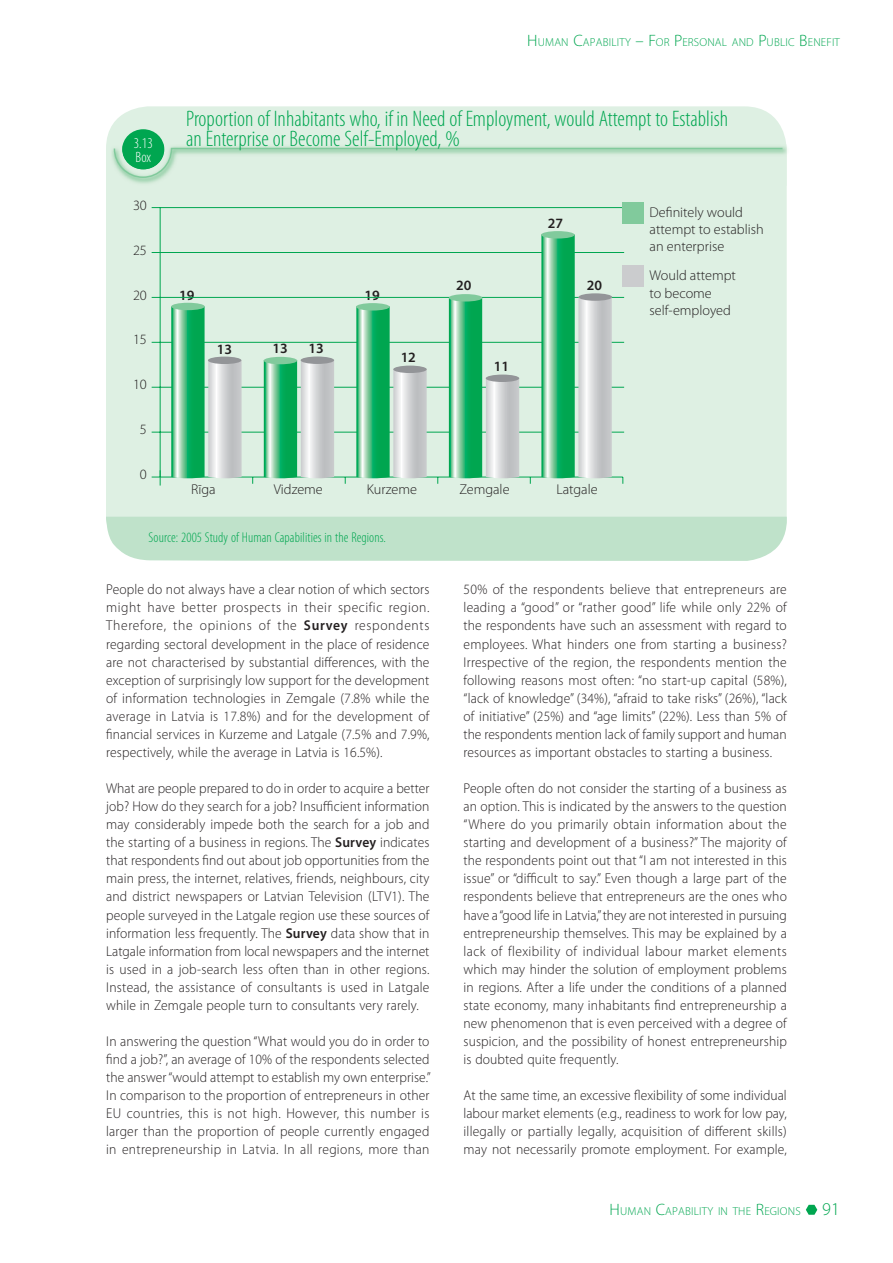
<style>
.page{position:relative;width:893px;height:1263px;background:#fff}
.page>*{position:absolute;margin:0;border:0;box-sizing:border-box;transform-origin:0 0}
.t1{font:300 condensed 22.5px "Myriad Pro";color:#00a650}
.t2{font:300 condensed 15px "Myriad Pro";color:#fff}
.t3{font:300 14.25px/18px "Myriad Pro";letter-spacing:.01em;color:#231f20;text-align:justify;scale:.95 1}
.t4{font:300 14.25px/17.1px "Myriad Pro";letter-spacing:.01em;color:#231f20}
.t5{font:300 condensed 14.25px "Myriad Pro";letter-spacing:.01em;color:#00a650}
.t6{font:600 14.25px "Myriad Pro";color:#231f20}
.t7{font:300 11.55px "Myriad Pro";letter-spacing:.015em;color:#00a650}
.s1{font-size:16.5px}
.s2{font-weight:600}
.s3{font-size:18px}
</style>
<div class="page">
<svg style="left:805px;top:1205px;width:12px;height:10px"></svg>
<div style="left:106px;top:106px;width:680px;height:453px;background:#def0e3;border-radius:43px"></div>
<div style="left:122px;top:129px;width:42px;height:40px;background:#00a650;border-radius:50%"></div>
<img style="left:112px;top:144px;width:675px;height:42px">
<img style="left:122px;top:144px;width:42px;height:4px">
<svg style="left:114px;top:148px;width:668px;height:30px"></svg>
<div style="left:106px;top:517px;width:681px;height:44px;background:#bfe2ca"></div>
<div style="left:621px;top:265px;width:22px;height:22px;background:#cbccce"></div>
<hr style="left:152px;top:477px;width:471px;height:1px;background:#00a650">
<hr style="left:160px;top:208px;width:1px;height:278px;background:#00a650">
<hr style="left:152px;top:432px;width:472px;height:1px;background:#00a650">
<hr style="left:152px;top:387px;width:472px;height:1px;background:#00a650">
<hr style="left:152px;top:342px;width:472px;height:1px;background:#00a650">
<hr style="left:152px;top:297px;width:472px;height:1px;background:#00a650">
<hr style="left:152px;top:252px;width:472px;height:1px;background:#00a650">
<hr style="left:152px;top:207px;width:472px;height:1px;background:#00a650">
<svg style="left:171px;top:307px;width:70px;height:172px"></svg>
<svg style="left:264px;top:360px;width:70px;height:119px"></svg>
<svg style="left:356px;top:306px;width:70px;height:173px"></svg>
<svg style="left:449px;top:297px;width:70px;height:182px"></svg>
<svg style="left:541px;top:235px;width:70px;height:244px"></svg>
<div style="left:171px;top:303px;width:34px;height:7px;background:#81ca9c;border-radius:50%"></div>
<div style="left:264px;top:357px;width:33px;height:7px;background:#81ca9c;border-radius:50%"></div>
<div style="left:356px;top:303px;width:33px;height:8px;background:#81ca9c;border-radius:50%"></div>
<div style="left:449px;top:294px;width:33px;height:8px;background:#81ca9c;border-radius:50%"></div>
<div style="left:541px;top:231px;width:33px;height:8px;background:#81ca9c;border-radius:50%"></div>
<div style="left:578px;top:293px;width:34px;height:8px;background:#939598;border-radius:50%"></div>
<div style="left:486px;top:375px;width:33px;height:7px;background:#939598;border-radius:50%"></div>
<div style="left:393px;top:366px;width:34px;height:7px;background:#939598;border-radius:50%"></div>
<div style="left:300px;top:357px;width:34px;height:7px;background:#939598;border-radius:50%"></div>
<div style="left:208px;top:357px;width:33px;height:7px;background:#939598;border-radius:50%"></div>
<div style="left:621px;top:202px;width:22px;height:22px;background:#81ca9c"></div>
<p class="t7" style="left:527px;top:38px;width:314px"><span class="s1">H</span>UMAN <span class="s1">C</span>APABILITY <span class="s1">– F</span>OR <span class="s1">P</span>ERSONAL AND <span class="s1">P</span>UBLIC <span class="s1">B</span>ENEFIT</p>
<h1 class="t1" style="left:186px;top:110px;width:543px">Proportion of Inhabitants who, if in Need of Employment, would Attempt to Establish</h1>
<p class="t2" style="left:134px;top:137px;width:21px">3.13</p>
<h1 class="t1" style="left:186px;top:130px;width:275px">an Enterprise or Become Self-Employed, %</h1>
<p class="t2" style="left:135px;top:151px;width:17px">Box</p>
<p class="t4" style="left:133px;top:198px;width:15px">30</p>
<p class="t4" style="left:133px;top:243px;width:15px">25</p>
<p class="t4" style="left:133px;top:288px;width:15px">20</p>
<p class="t4" style="left:133px;top:332px;width:15px">15</p>
<p class="t4" style="left:133px;top:377px;width:15px">10</p>
<p class="t4" style="left:140px;top:422px;width:8px">5</p>
<p class="t4" style="left:140px;top:467px;width:8px">0</p>
<p class="t6" style="left:179px;top:290px;width:17px">19</p>
<p class="t6" style="left:217px;top:344px;width:17px">13</p>
<p class="t6" style="left:272px;top:343px;width:17px">13</p>
<p class="t6" style="left:308px;top:343px;width:17px">13</p>
<p class="t6" style="left:364px;top:290px;width:17px">19</p>
<p class="t6" style="left:400px;top:352px;width:17px">12</p>
<p class="t6" style="left:456px;top:280px;width:17px">20</p>
<p class="t6" style="left:493px;top:361px;width:17px">11</p>
<p class="t6" style="left:547px;top:218px;width:17px">27</p>
<p class="t6" style="left:586px;top:280px;width:17px">20</p>
<p class="t4" style="left:191px;top:483px;width:26px">Rīga</p>
<p class="t4" style="left:274px;top:483px;width:50px">Vidzeme</p>
<p class="t4" style="left:367px;top:483px;width:52px">Kurzeme</p>
<p class="t4" style="left:459px;top:483px;width:52px">Zemgale</p>
<p class="t4" style="left:556px;top:483px;width:43px">Latgale</p>
<p class="t5" style="left:148px;top:532px;width:239px">Source: 2005 Study of Human Capabilities in the Regions.</p>
<p class="t4" style="left:649px;top:205px;width:116px">Definitely would attempt to establish an enterprise</p>
<p class="t4" style="left:649px;top:269px;width:88px">Would attempt to become self-employed</p>
<p class="t3" style="left:106px;top:582px;width:342px">People do not always have a clear notion of which sectors might have better prospects in their specific region.<br>Therefore, the opinions of the <span class="s2">Survey</span> respondents regarding sectoral development in the place of residence are not characterised by substantial differences, with the exception of surprisingly low support for the development of information technologies in Zemgale (7.8% while the average in Latvia is 17.8%) and for the development of financial services in Kurzeme and Latgale (7.5% and 7.9%, respectively, while the average in Latvia is 16.5%).</p>
<p class="t3" style="left:106px;top:781px;width:342px">What are people prepared to do in order to acquire a better job? How do they search for a job? Insufficient information may considerably impede both the search for a job and the starting of a business in regions. The <span class="s2">Survey</span> indicates that respondents find out about job opportunities from the main press, the internet, relatives, friends, neighbours, city and district newspapers or Latvian Television (LTV1). The people surveyed in the Latgale region use these sources of information less frequently. The <span class="s2">Survey</span> data show that in Latgale information from local newspapers and the internet is used in a job-search less often than in other regions.<br>Instead, the assistance of consultants is used in Latgale while in Zemgale people turn to consultants very rarely.</p>
<p class="t3" style="left:106px;top:1034px;width:343px">In answering the question “What would you do in order to find a job?”, an average of 10% of the respondents selected the answer “would attempt to establish my own enterprise.” In comparison to the proportion of entrepreneurs in other EU countries, this is not high. However, this number is larger than the proportion of people currently engaged in entrepreneurship in Latvia. In all regions, more than</p>
<p class="t3" style="left:463px;top:582px;width:342px">50% of the respondents believe that entrepreneurs are leading a “good” or “rather good” life while only 22% of the respondents have such an assessment with regard to employees. What hinders one from starting a business?<br>Irrespective of the region, the respondents mention the following reasons most often: “no start-up capital (58%), “lack of knowledge” (34%), “afraid to take risks” (26%), “lack of initiative” (25%) and “age limits” (22%). Less than 5% of the respondents mention lack of family support and human resources as important obstacles to starting a business.</p>
<p class="t3" style="left:463px;top:781px;width:342px">People often do not consider the starting of a business as an option. This is indicated by the answers to the question “Where do you primarily obtain information about the starting and development of a business?” The majority of the respondents point out that “I am not interested in this issue” or “difficult to say.” Even though a large part of the respondents believe that entrepreneurs are the ones who have a “good life in Latvia,” they are not interested in pursuing entrepreneurship themselves. This may be explained by a lack of flexibility of individual labour market elements which may hinder the solution of employment problems in regions. After a life under the conditions of a planned state economy, many inhabitants find entrepreneurship a new phenomenon that is even perceived with a degree of suspicion, and the possibility of honest entrepreneurship is doubted quite frequently.</p>
<p class="t3" style="left:463px;top:1088px;width:342px">At the same time, an excessive flexibility of some individual labour market elements (e.g., readiness to work for low pay, illegally or partially legally, acquisition of different skills) may not necessarily promote employment. For example,</p>
<p class="t7" style="left:609px;top:1207px;width:232px"><span class="s1">H</span>UMAN <span class="s1">C</span>APABILITY IN THE <span class="s1">R</span>EGIONS <span class="s3">91</span></p>
</div>
